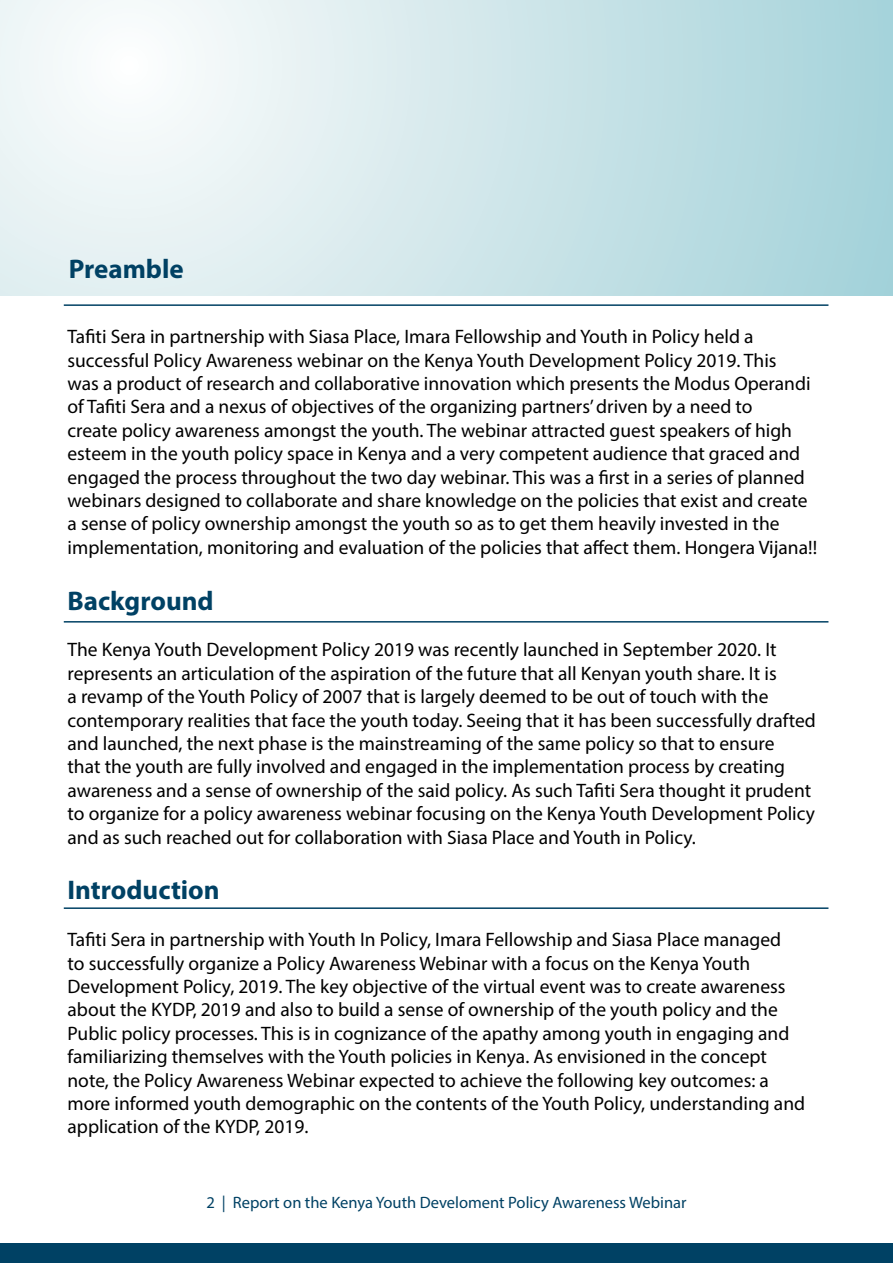
<style>
.page{position:relative;width:893px;height:1263px;background:#fff}
.page>*{position:absolute;margin:0;border:0;box-sizing:border-box;transform-origin:0 0}
.t1{font:700 27px "Myriad Pro";color:#004164}
.t2{font:19.5px/23.4px "Myriad Pro";color:#000}
.t3{font:16.5px "Myriad Pro";color:#004164}
</style>
<div class="page">
<div style="left:0;top:1243px;width:893px;height:20px;background:#004164"></div>
<hr style="left:64px;top:304px;width:764px;height:2px;background:#004164">
<hr style="left:64px;top:621px;width:764px;height:2px;background:#004164">
<hr style="left:64px;top:907px;width:764px;height:2px;background:#004164">
<svg style="left:0;top:0;width:893px;height:295px;background:#d2e7eb"></svg>
<h1 class="t1" style="left:69px;top:251px;width:117px">Preamble</h1>
<p class="t2" style="left:68px;top:325px;width:751px">Tafiti Sera in partnership with Siasa Place, Imara Fellowship and Youth in Policy held a successful Policy Awareness webinar on the Kenya Youth Development Policy 2019. This<br>was a product of research and collaborative innovation which presents the Modus Operandi of Tafiti Sera and a nexus of objectives of the organizing partners’ driven by a need to<br>create policy awareness amongst the youth. The webinar attracted guest speakers of high esteem in the youth policy space in Kenya and a very competent audience that graced and engaged the process throughout the two day webinar. This was a first in a series of planned webinars designed to collaborate and share knowledge on the policies that exist and create a sense of policy ownership amongst the youth so as to get them heavily invested in the implementation, monitoring and evaluation of the policies that affect them. Hongera Vijana!!</p>
<h1 class="t1" style="left:68px;top:583px;width:148px">Background</h1>
<p class="t2" style="left:68px;top:638px;width:750px">The Kenya Youth Development Policy 2019 was recently launched in September 2020. It represents an articulation of the aspiration of the future that all Kenyan youth share. It is<br>a revamp of the Youth Policy of 2007 that is largely deemed to be out of touch with the contemporary realities that face the youth today. Seeing that it has been successfully drafted and launched, the next phase is the mainstreaming of the same policy so that to ensure<br>that the youth are fully involved and engaged in the implementation process by creating awareness and a sense of ownership of the said policy. As such Tafiti Sera thought it prudent to organize for a policy awareness webinar focusing on the Kenya Youth Development Policy and as such reached out for collaboration with Siasa Place and Youth in Policy.</p>
<h1 class="t1" style="left:68px;top:873px;width:154px">Introduction</h1>
<p class="t2" style="left:68px;top:928px;width:739px">Tafiti Sera in partnership with Youth In Policy, Imara Fellowship and Siasa Place managed<br>to successfully organize a Policy Awareness Webinar with a focus on the Kenya Youth Development Policy, 2019. The key objective of the virtual event was to create awareness about the KYDP, 2019 and also to build a sense of ownership of the youth policy and the Public policy processes. This is in cognizance of the apathy among youth in engaging and familiarizing themselves with the Youth policies in Kenya. As envisioned in the concept note, the Policy Awareness Webinar expected to achieve the following key outcomes: a more informed youth demographic on the contents of the Youth Policy, understanding and application of the KYDP, 2019.</p>
<p class="t3" style="left:206px;top:1192px;width:482px">2 | Report on the Kenya Youth Develoment Policy Awareness Webinar</p>
</div>
